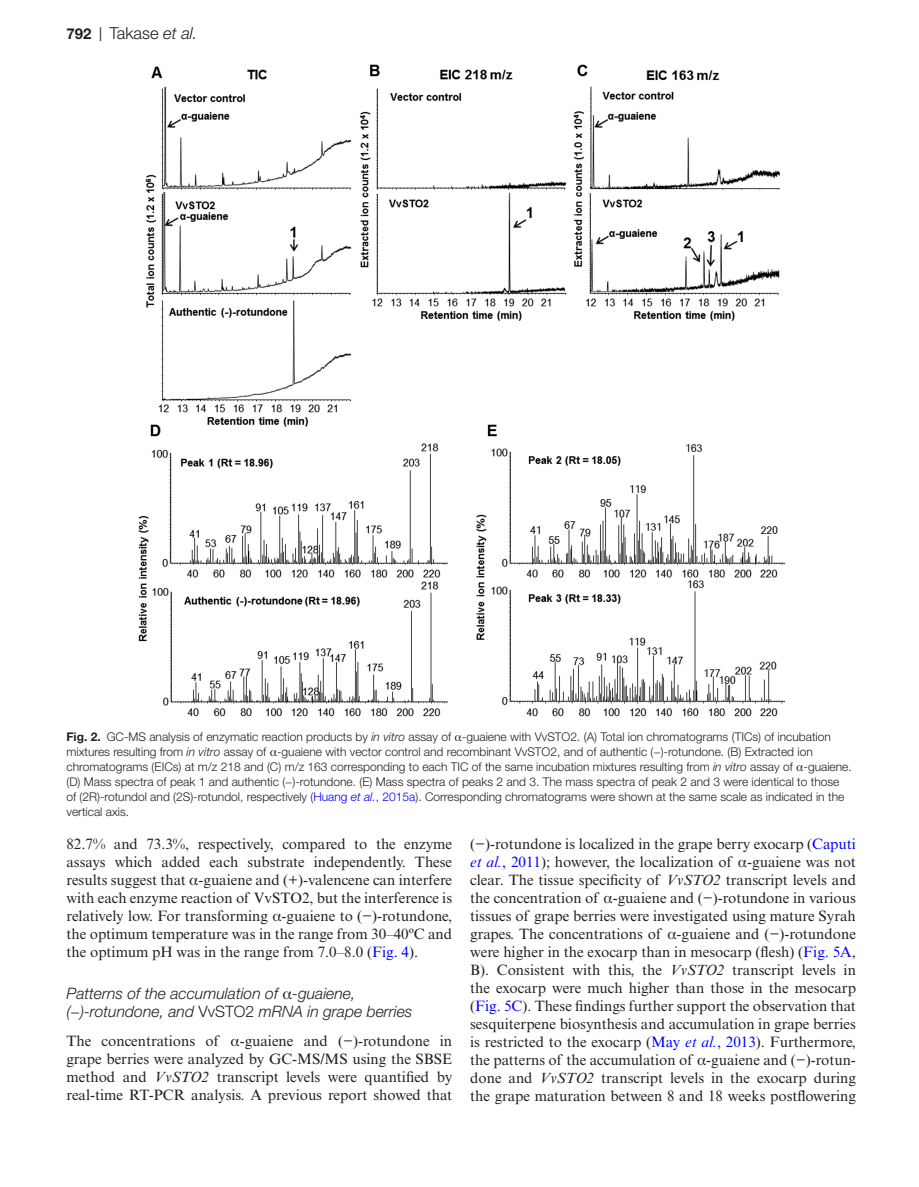
<style>
.page{position:relative;width:919px;height:1187px;background:#fff}
.page>*{position:absolute;margin:0;border:0;box-sizing:border-box;transform-origin:0 0}
.t1{font:300 16.5px "Helvetica Neue LT Std";color:#231f20}
.t2{font:italic 300 15.75px/18px "Helvetica Neue LT Std";color:#231f20}
.t3{font:15px/18px "Times New Roman MT Std";color:#231f20;text-align:justify}
.t4{font:300 12px/15px "Helvetica Neue LT Std";color:#231f20}
.s1{font-weight:700;font-size:15px}
.s2{font-family:"Times New Roman MT Std";font-weight:400;font-size:15px}
.s3{font-style:italic}
.s4{font-weight:700}
.s5{font-family:"Gandhari Unicode";font-weight:400}
.s6{color:#00f}
.s7{font-style:italic;color:#00f}
.s8{font-family:"Gandhari Unicode"}
.s9{font-family:"Gandhari Unicode";font-weight:400;font-style:normal}
.s10{font-style:normal}
</style>
<div class="page">
<img style="left:138px;top:64px;width:647px;height:653px">
<p class="t1" style="left:66px;top:23px;width:133px"><span class="s1">792</span> <span class="s2">|</span> Takase <span class="s3">et al.</span></p>
<p class="t4" style="left:66px;top:729px;width:786px"><span class="s4">Fig. 2.</span> GC-MS analysis of enzymatic reaction products by <span class="s3">in vitro</span> assay of <span class="s5">α</span>-guaiene with VvSTO2. (A) Total ion chromatograms (TICs) of incubation mixtures resulting from <span class="s3">in vitro</span> assay of <span class="s5">α</span>-guaiene with vector control and recombinant VvSTO2, and of authentic (−)-rotundone. (B) Extracted ion chromatograms (EICs) at m/z 218 and (C) m/z 163 corresponding to each TIC of the same incubation mixtures resulting from <span class="s3">in vitro</span> assay of <span class="s5">α</span>-guaiene. (D) Mass spectra of peak 1 and authentic (−)-rotundone. (E) Mass spectra of peaks 2 and 3. The mass spectra of peak 2 and 3 were identical to those of (2R)-rotundol and (2S)-rotundol, respectively (<span class="s6">Huang</span> <span class="s7">et al.</span><span class="s6">, 2015a</span>). Corresponding chromatograms were shown at the same scale as indicated in the vertical axis.</p>
<p class="t3" style="left:66px;top:835px;width:387px">82.7% and 73.3%, respectively, compared to the enzyme assays which added each substrate independently. These results suggest that <span class="s8">α</span>-guaiene and (+)-valencene can interfere with each enzyme reaction of VvSTO2, but the interference is relatively low. For transforming <span class="s8">α</span>-guaiene to (−)-rotundone, the optimum temperature was in the range from 30–40ºC and the optimum pH was in the range from 7.0–8.0 (<span class="s6">Fig. 4</span>).</p>
<p class="t2" style="left:66px;top:984px;width:347px">Patterns of the accumulation of <span class="s9">α</span>-guaiene, (−)-rotundone, and <span class="s10">VvSTO2</span> mRNA in grape berries</p>
<p class="t3" style="left:66px;top:1031px;width:387px">The concentrations of <span class="s8">α</span>-guaiene and (−)-rotundone in grape berries were analyzed by GC-MS/MS using the SBSE method and <span class="s3">VvSTO2</span> transcript levels were quantified by real-time RT-PCR analysis. A previous report showed that</p>
<p class="t3" style="left:470px;top:835px;width:387px">(−)-rotundone is localized in the grape berry exocarp (<span class="s6">Caputi </span><span class="s7">et al.</span><span class="s6">, 2011</span>); however, the localization of <span class="s8">α</span>-guaiene was not clear. The tissue specificity of <span class="s3">VvSTO2</span> transcript levels and the concentration of <span class="s8">α</span>-guaiene and (−)-rotundone in various tissues of grape berries were investigated using mature Syrah grapes. The concentrations of <span class="s8">α</span>-guaiene and (−)-rotundone were higher in the exocarp than in mesocarp (flesh) (<span class="s6">Fig. 5A</span>, B). Consistent with this, the <span class="s3">VvSTO2</span> transcript levels in the exocarp were much higher than those in the mesocarp (<span class="s6">Fig. 5C</span>). These findings further support the observation that sesquiterpene biosynthesis and accumulation in grape berries is restricted to the exocarp (<span class="s6">May</span> <span class="s7">et al.</span><span class="s6">, 2013</span>). Furthermore, the patterns of the accumulation of <span class="s8">α</span>-guaiene and (−)-rotun&shy;done and <span class="s3">VvSTO2</span> transcript levels in the exocarp during the grape maturation between 8 and 18 weeks postflowering</p>
</div>
